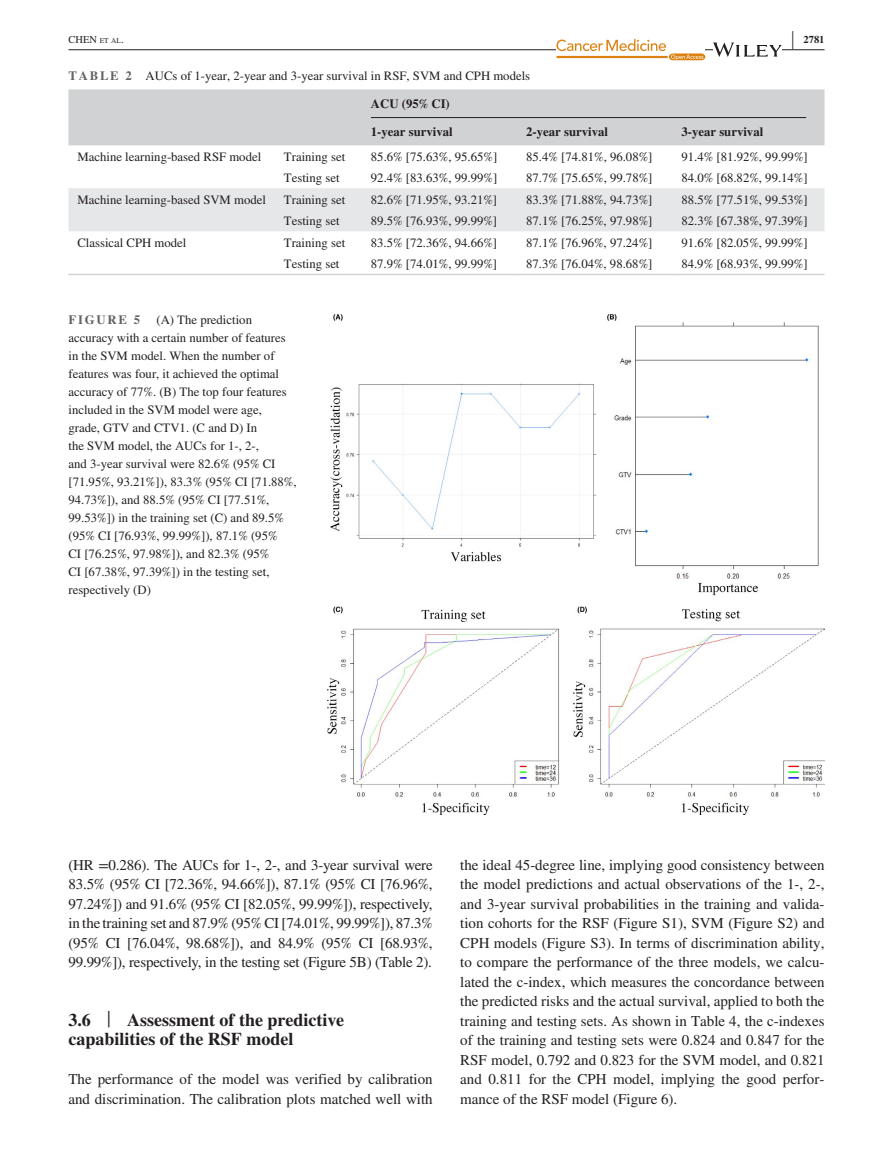
<style>
.page{position:relative;width:893px;height:1174px;background:#fff}
.page>*{position:absolute;margin:0;border:0;box-sizing:border-box;transform-origin:0 0}
.t1{font:700 25.95px "STIX";color:#231f20;scale:.36 1}
.t2{font:700 18px/19.5px "STIX";color:#231f20}
.t3{font:15px/19.5px "STIX";color:#231f20;text-align:justify}
.t4{font:12.75px/18px "STIX";color:#231f20}
.t5{font:700 12.75px/28px "STIX";color:#231f20}
.t6{font:700 12.75px "STIX";letter-spacing:.14em;color:#636366}
.t7{font:10.5px "STIX";color:#231f20}
.t8{font:700 10.5px "STIX";color:#231f20}
.s1{font-size:7.35px}
.s2{font-weight:700;color:#636366}
.s3{font-weight:400;font-size:23.7px}
</style>
<div class="page">
<hr style="left:68px;top:49px;width:756px;height:1px;background:#231f20">
<svg style="left:556px;top:39px;width:149px;height:21px"></svg>
<svg style="left:713px;top:43px;width:69px;height:14px"></svg>
<div style="left:68px;top:89px;width:756px;height:56px;background:#d1d2d4"></div>
<div style="left:68px;top:188px;width:756px;height:43px;background:#e6e7e9"></div>
<hr style="left:68px;top:274px;width:207px;height:1px;background:#d1d2d4">
<hr style="left:275px;top:274px;width:87px;height:1px;background:#d1d2d4">
<hr style="left:362px;top:274px;width:155px;height:1px;background:#d1d2d4">
<hr style="left:517px;top:274px;width:155px;height:1px;background:#d1d2d4">
<hr style="left:672px;top:274px;width:152px;height:1px;background:#d1d2d4">
<hr style="left:371px;top:117px;width:435px;height:1px;background:#231f20">
<img style="left:327px;top:315px;width:497px;height:499px">
<h1 class="t1" style="left:792px;top:25px;width:7px">|</h1>
<p class="t7" style="left:68px;top:32px;width:57px">CHEN <span class="s1">et al</span>.</p>
<p class="t8" style="left:803px;top:33px;width:22px">2781</p>
<p class="t4" style="left:68px;top:67px;width:463px"><span class="s2">TABLE 2</span> AUCs of 1-year, 2-year and 3-year survival in RSF, SVM and CPH models</p>
<p class="t5" style="left:371px;top:90px;width:83px">ACU (95% CI)<br>1-year survival</p>
<p class="t5" style="left:526px;top:118px;width:83px">2-year survival</p>
<p class="t5" style="left:681px;top:118px;width:83px">3-year survival</p>
<p class="t4" style="left:77px;top:148px;width:185px">Machine learning-based RSF model</p>
<p class="t4" style="left:284px;top:148px;width:63px">Training set</p>
<p class="t4" style="left:371px;top:148px;width:128px">85.6% [75.63%, 95.65%]</p>
<p class="t4" style="left:526px;top:148px;width:128px">85.4% [74.81%, 96.08%]</p>
<p class="t4" style="left:681px;top:148px;width:128px">91.4% [81.92%, 99.99%]</p>
<p class="t4" style="left:284px;top:170px;width:57px">Testing set</p>
<p class="t4" style="left:371px;top:170px;width:128px">92.4% [83.63%, 99.99%]</p>
<p class="t4" style="left:526px;top:170px;width:128px">87.7% [75.65%, 99.78%]</p>
<p class="t4" style="left:681px;top:170px;width:128px">84.0% [68.82%, 99.14%]</p>
<p class="t4" style="left:77px;top:191px;width:190px">Machine learning-based SVM model</p>
<p class="t4" style="left:284px;top:191px;width:63px">Training set</p>
<p class="t4" style="left:371px;top:191px;width:128px">82.6% [71.95%, 93.21%]</p>
<p class="t4" style="left:526px;top:191px;width:128px">83.3% [71.88%, 94.73%]</p>
<p class="t4" style="left:681px;top:191px;width:128px">88.5% [77.51%, 99.53%]</p>
<p class="t4" style="left:284px;top:213px;width:57px">Testing set</p>
<p class="t4" style="left:371px;top:213px;width:128px">89.5% [76.93%, 99.99%]</p>
<p class="t4" style="left:526px;top:213px;width:128px">87.1% [76.25%, 97.98%]</p>
<p class="t4" style="left:681px;top:213px;width:128px">82.3% [67.38%, 97.39%]</p>
<p class="t4" style="left:77px;top:234px;width:111px">Classical CPH model</p>
<p class="t4" style="left:284px;top:234px;width:63px">Training set</p>
<p class="t4" style="left:371px;top:234px;width:128px">83.5% [72.36%, 94.66%]</p>
<p class="t4" style="left:526px;top:234px;width:128px">87.1% [76.96%, 97.24%]</p>
<p class="t4" style="left:681px;top:234px;width:128px">91.6% [82.05%, 99.99%]</p>
<p class="t4" style="left:284px;top:256px;width:57px">Testing set</p>
<p class="t4" style="left:371px;top:256px;width:128px">87.9% [74.01%, 99.99%]</p>
<p class="t4" style="left:526px;top:256px;width:128px">87.3% [76.04%, 98.68%]</p>
<p class="t4" style="left:681px;top:256px;width:128px">84.9% [68.93%, 99.99%]</p>
<p class="t6" style="left:68px;top:312px;width:73px">FIGURE 5</p>
<p class="t4" style="left:68px;top:312px;width:230px;text-indent:88px">(A) The prediction accuracy with a certain number of features in the SVM model. When the number of features was four, it achieved the optimal accuracy of 77%. (B) The top four features included in the SVM model were age, grade, GTV and CTV1. (C and D) In<br>the SVM model, the AUCs for 1-, 2-,<br>and 3-year survival were 82.6% (95% CI [71.95%, 93.21%]), 83.3% (95% CI [71.88%, 94.73%]), and 88.5% (95% CI [77.51%, 99.53%]) in the training set (C) and 89.5% (95% CI [76.93%, 99.99%]), 87.1% (95%<br>CI [76.25%, 97.98%]), and 82.3% (95%<br>CI [67.38%, 97.39%]) in the testing set, respectively (D)</p>
<p class="t3" style="left:68px;top:856px;width:366px">(HR =0.286). The AUCs for 1-, 2-, and 3-year survival were 83.5% (95% CI [72.36%, 94.66%]), 87.1% (95% CI [76.96%, 97.24%]) and 91.6% (95% CI [82.05%, 99.99%]), respectively, in the training set and 87.9% (95% CI [74.01%, 99.99%]), 87.3% (95% CI [76.04%, 98.68%]), and 84.9% (95% CI [68.93%, 99.99%]), respectively, in the testing set (Figure 5B) (Table 2).</p>
<h2 class="t2" style="left:68px;top:1010px;width:277px">3.6 <span class="s3">|</span> Assessment of the predictive capabilities of the RSF model</h2>
<p class="t3" style="left:68px;top:1070px;width:366px">The performance of the model was verified by calibration and discrimination. The calibration plots matched well with</p>
<p class="t3" style="left:460px;top:856px;width:366px">the ideal 45-degree line, implying good consistency between the model predictions and actual observations of the 1-, 2-, and 3-year survival probabilities in the training and valida&shy;tion cohorts for the RSF (Figure S1), SVM (Figure S2) and CPH models (Figure S3). In terms of discrimination ability, to compare the performance of the three models, we calcu&shy;lated the c-index, which measures the concordance between the predicted risks and the actual survival, applied to both the training and testing sets. As shown in Table 4, the c-indexes of the training and testing sets were 0.824 and 0.847 for the RSF model, 0.792 and 0.823 for the SVM model, and 0.821 and 0.811 for the CPH model, implying the good perfor&shy;mance of the RSF model (Figure 6).</p>
</div>
